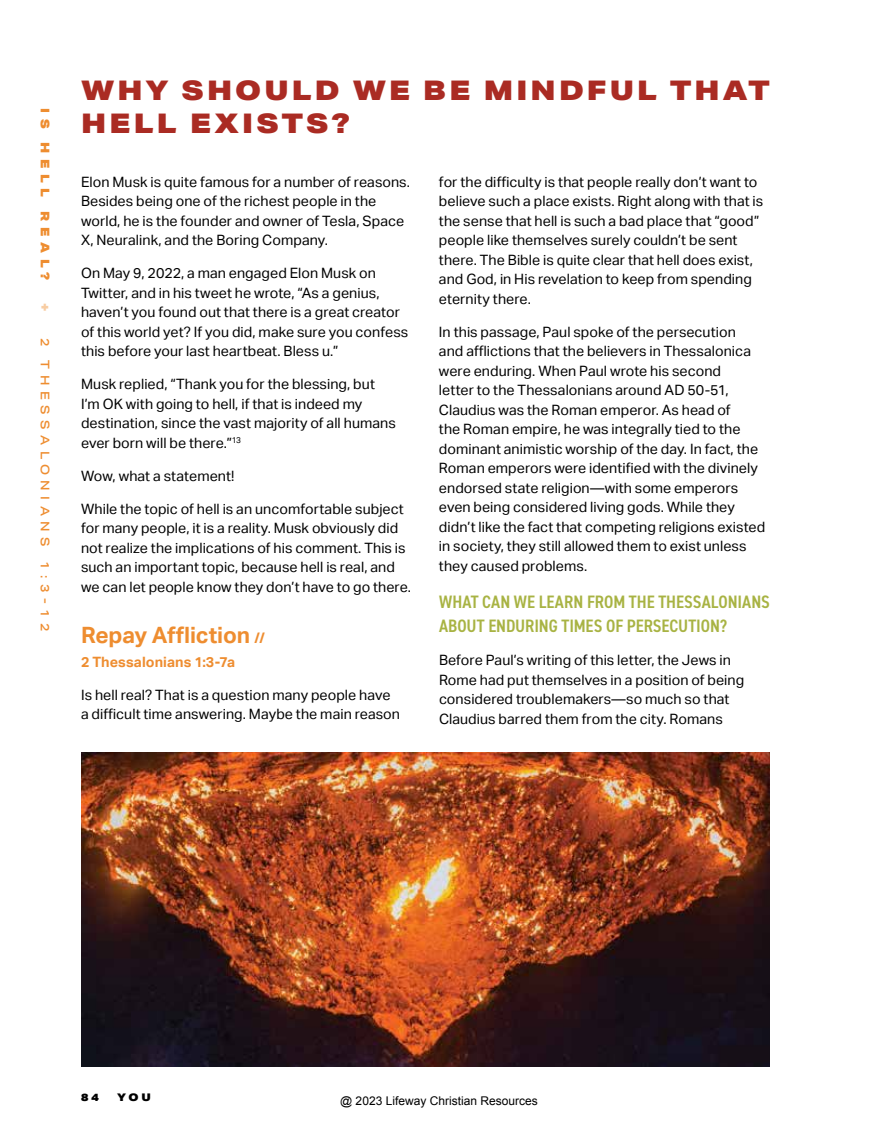
<style>
.page{position:relative;width:878px;height:1148px;background:#fff}
.page>*{position:absolute;margin:0;border:0;box-sizing:border-box;transform-origin:0 0}
.t1{font:900 27px/33px "Aktiv Grotesk Ex";letter-spacing:.115em;color:#aa2b23}
.t2{font:700 22.5px "Aktiv Grotesk";letter-spacing:-.01em;color:#ee8d30}
.t3{font:600 condensed 18px/24px "DIN2014";color:#a8b343}
.t4{font:14.25px/19.5px "Aktiv Grotesk";letter-spacing:.005em;color:#000}
.t5{font:700 14.25px "Aktiv Grotesk";letter-spacing:.005em;color:#ee8d30}
.t6{font:12px "Arial";color:#000}
.t7{font:500 12px "Aktiv Grotesk Ex";letter-spacing:.46em;color:#ee8d30}
.t8{font:900 12px "Aktiv Grotesk Ex";color:#ee8d30}
.t9{font:900 12px "Aktiv Grotesk Ex";color:#f8cda3}
.t10{font:900 10.5px "Aktiv Grotesk Ex";color:#000}
.s1{font-size:14.25px}
</style>
<div class="page">
<img style="left:81px;top:752px;width:689px;height:314px">
<p class="t8" style="left:53px;top:108px;width:60px;rotate:90deg">Is Hell</p>
<p class="t8" style="left:53px;top:211px;width:25px;rotate:90deg">R eal</p>
<p class="t8" style="left:53px;top:272px;width:10px;rotate:90deg">?</p>
<p class="t9" style="left:53px;top:302px;width:10px;rotate:90deg">+</p>
<p class="t7" style="left:52px;top:338px;width:295px;rotate:90deg">2 Thessalonians 1:3-12</p>
<h1 class="t1" style="left:81px;top:73px;width:690px">WHY SHOULD WE BE MINDFUL THAT<br>HELL EXISTS?</h1>
<p class="t4" style="left:81px;top:172px;width:330px">Elon Musk is quite famous for a number of reasons.<br>Besides being one of the richest people in the world, he is the founder and owner of Tesla, Space X, Neuralink, and the Boring Company.</p>
<p class="t4" style="left:81px;top:263px;width:329px">On May 9, 2022, a man engaged Elon Musk on Twitter, and in his tweet he wrote, “As a genius, haven’t you found out that there is a great creator of this world yet? If you did, make sure you confess this before your last heartbeat. Bless u.”</p>
<p class="t4" style="left:81px;top:374px;width:316px">Musk replied, “Thank you for the blessing, but I’m OK with going to hell, if that is indeed my destination, since the vast majority of all humans ever born will be there.”<sup>13</sup></p>
<p class="t4" style="left:81px;top:466px;width:155px">Wow, what a statement!</p>
<p class="t4" style="left:81px;top:499px;width:331px">While the topic of hell is an uncomfortable subject for many people, it is a reality. Musk obviously did not realize the implications of his comment. This is such an important topic, because hell is real, and we can let people know they don’t have to go there.</p>
<h2 class="t2" style="left:81px;top:622px;width:185px">Repay Affliction <span class="s1">//</span></h2>
<p class="t5" style="left:81px;top:653px;width:156px">2 Thessalonians 1:3-7a</p>
<p class="t4" style="left:81px;top:685px;width:320px">Is hell real? That is a question many people have a difficult time answering. Maybe the main reason</p>
<p class="t4" style="left:439px;top:172px;width:326px">for the difficulty is that people really don’t want to believe such a place exists. Right along with that is the sense that hell is such a bad place that “good” people like themselves surely couldn’t be sent there. The Bible is quite clear that hell does exist, and God, in His revelation to keep from spending eternity there.</p>
<p class="t4" style="left:439px;top:322px;width:328px">In this passage, Paul spoke of the persecution<br>and afflictions that the believers in Thessalonica were enduring. When Paul wrote his second<br>letter to the Thessalonians around AD 50-51, Claudius was the Roman emperor. As head of<br>the Roman empire, he was integrally tied to the dominant animistic worship of the day. In fact, the Roman emperors were identified with the divinely endorsed state religion—with some emperors even being considered living gods. While they didn’t like the fact that competing religions existed in society, they still allowed them to exist unless they caused problems.</p>
<p class="t3" style="left:439px;top:589px;width:332px">WHAT CAN WE LEARN FROM THE THESSALONIANS<br>ABOUT ENDURING TIMES OF PERSECUTION?</p>
<p class="t4" style="left:439px;top:650px;width:307px">Before Paul’s writing of this letter, the Jews in Rome had put themselves in a position of being considered troublemakers—so much so that Claudius barred them from the city. Romans</p>
<p class="t10" style="left:81px;top:1090px;width:19px">8 4</p>
<p class="t10" style="left:117px;top:1090px;width:35px">YOU</p>
<p class="t6" style="left:340px;top:1092px;width:199px">@ 2023 Lifeway Christian Resources</p>
</div>
